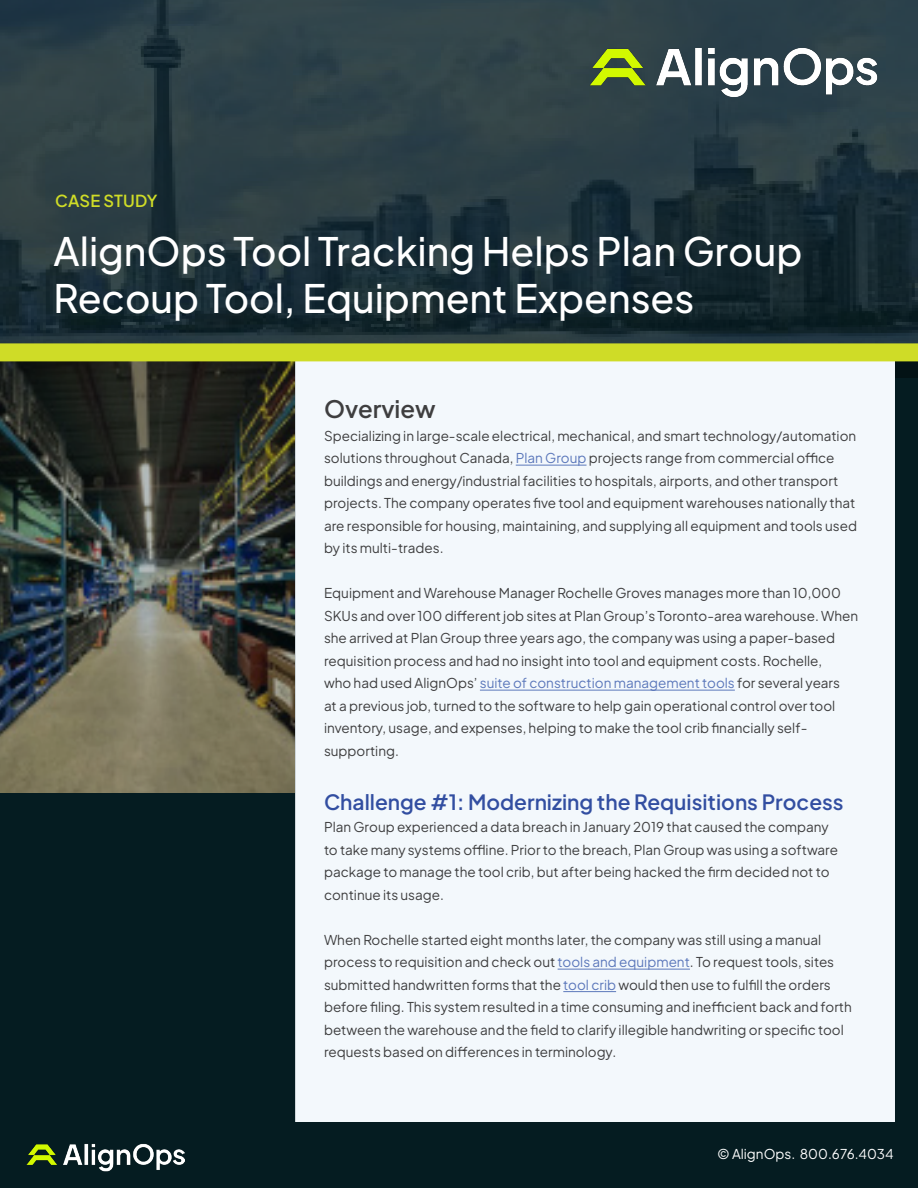
<style>
.page{position:relative;width:918px;height:1188px;background:#fff}
.page>*{position:absolute;margin:0;border:0;box-sizing:border-box;transform-origin:0 0}
.t1{font:500 39px/46.8px "Plus Jakarta Sans";color:#fff}
.headline{font:600 24px "Plus Jakarta Sans";color:#3e3e3f}
.Subhead{font:600 21px "Plus Jakarta Sans";color:#324ea1}
.t2{font:600 16.5px "Plus Jakarta Sans";letter-spacing:.01em;color:#cfdc27}
.body_paragraph{font:13.5px/22.5px "Plus Jakarta Sans";color:#3e3e3f}
.t3{font:13.5px "Plus Jakarta Sans";color:#fff}
.s1{color:#5c78bb}
</style>
<div class="page">
<div style="left:0;top:0;width:918px;height:1124px;background:#051c21"></div>
<div style="left:0;top:1121px;width:918px;height:67px;background:#051c21"></div>
<img style="left:27px;top:1143px;width:158px;height:29px">
<img style="left:0;top:361px;width:295px;height:432px">
<div style="left:295px;top:354px;width:600px;height:768px;background:#f3f8fc;border:2px solid #f3f8fc"></div>
<svg style="left:0;top:0;width:918px;height:343px;fill:#2a3e45"></svg>
<hr style="left:516px;top:465px;width:71px;height:1px;background:#5c78bb">
<hr style="left:480px;top:690px;width:255px;height:1px;background:#5c78bb">
<hr style="left:558px;top:969px;width:132px;height:1px;background:#5c78bb">
<hr style="left:563px;top:991px;width:53px;height:1px;background:#5c78bb">
<img style="left:589px;top:37px;width:289px;height:71px">
<div style="left:0;top:343px;width:918px;height:18px;background:#cfdc27"></div>
<p class="t2" style="left:55px;top:187px;width:104px">CASE STUDY</p>
<p class="t1" style="left:54px;top:224px;width:750px">AlignOps Tool Tracking Helps Plan Group<br>Recoup Tool, Equipment Expenses</p>
<p class="headline" style="left:324px;top:388px;width:113px">Overview</p>
<p class="body_paragraph" style="left:324px;top:423px;width:535px">Specializing in large-scale electrical, mechanical, and smart technology/automation solutions throughout Canada, <span class="s1">Plan Group</span> projects range from commercial office buildings and energy/industrial facilities to hospitals, airports, and other transport projects. The company operates five tool and equipment warehouses nationally that are responsible for housing, maintaining, and supplying all equipment and tools used by its multi-trades.</p>
<p class="body_paragraph" style="left:324px;top:580px;width:536px">Equipment and Warehouse Manager Rochelle Groves manages more than 10,000<br>SKUs and over 100 different job sites at Plan Group’s Toronto-area warehouse. When she arrived at Plan Group three years ago, the company was using a paper-based requisition process and had no insight into tool and equipment costs. Rochelle,<br>who had used AlignOps’ <span class="s1">suite of construction management tools</span> for several years<br>at a previous job, turned to the software to help gain operational control over tool inventory, usage, and expenses, helping to make the tool crib financially self&shy;supporting.</p>
<p class="Subhead" style="left:324px;top:783px;width:521px">Challenge #1: Modernizing the Requisitions Process</p>
<p class="body_paragraph" style="left:324px;top:814px;width:516px">Plan Group experienced a data breach in January 2019 that caused the company to take many systems offline. Prior to the breach, Plan Group was using a software package to manage the tool crib, but after being hacked the firm decided not to continue its usage.</p>
<p class="body_paragraph" style="left:324px;top:927px;width:529px">When Rochelle started eight months later, the company was still using a manual process to requisition and check out <span class="s1">tools and equipment</span>. To request tools, sites submitted handwritten forms that the <span class="s1">tool crib</span> would then use to fulfill the orders before filing. This system resulted in a time consuming and inefficient back and forth between the warehouse and the field to clarify illegible handwriting or specific tool requests based on differences in terminology.</p>
<p class="t3" style="left:718px;top:1142px;width:178px">© AlignOps. 800.676.4034</p>
</div>
